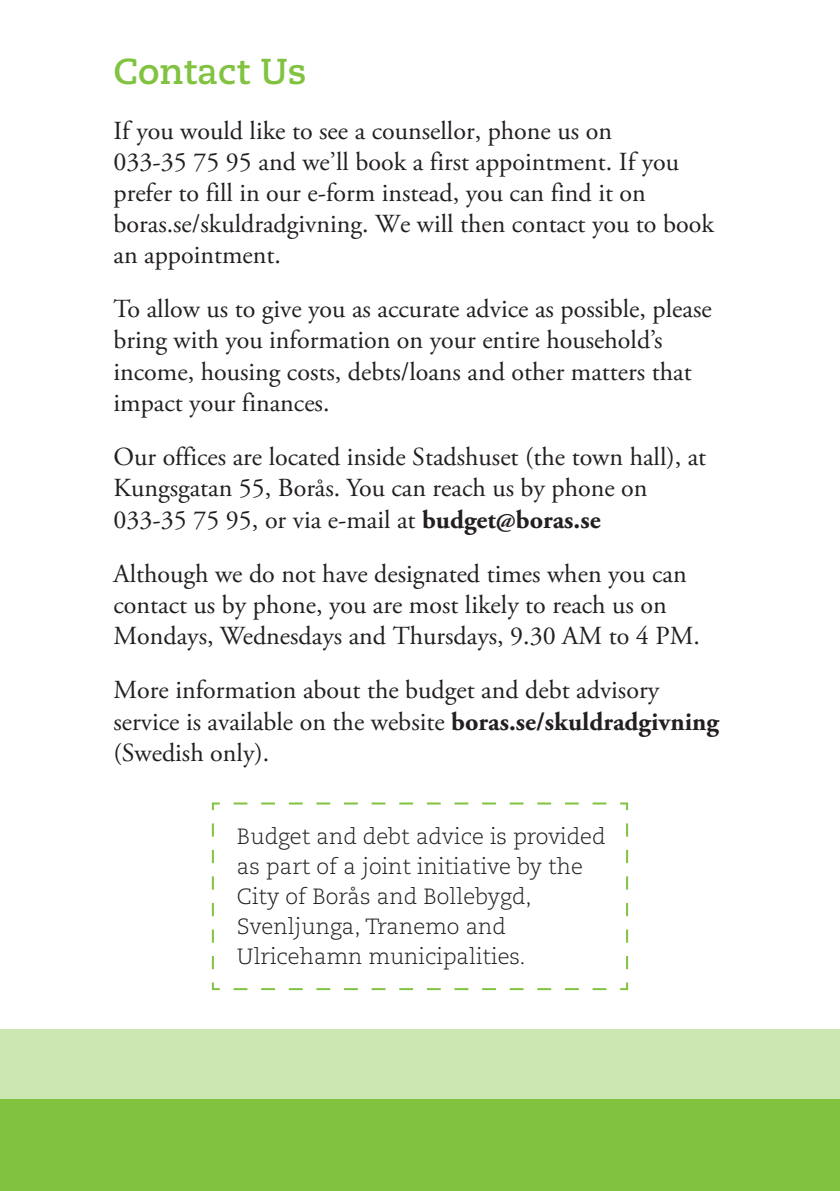
<style>
.page{position:relative;width:840px;height:1191px;background:#fff}
.page>*{position:absolute;margin:0;border:0;box-sizing:border-box;transform-origin:0 0}
.t1{font:700 36px "Caecilia LT Std";color:#81c340}
.t2{font:26px/31.2px "Adobe Garamond Pro";color:#231f20}
.t3{font:300 22px/30px "Caecilia LT Std";color:#231f20}
.s1{font-weight:700}
</style>
<div class="page">
<div style="left:0;top:1029px;width:839px;height:162px;background:#cde7b3"></div>
<svg style="left:211px;top:802px;width:417px;height:189px"></svg>
<div style="left:0;top:1099px;width:839px;height:92px;background:#81c340"></div>
<p class="t1" style="left:113px;top:51px;width:194px">Contact Us</p>
<p class="t2" style="left:113px;top:116px;width:601px">If you would like to see a counsellor, phone us on<br>033-35 75 95 and we’ll book a first appointment. If you prefer to fill in our e-form instead, you can find it on boras.se/skuldradgivning. We will then contact you to book an appointment.</p>
<p class="t2" style="left:113px;top:294px;width:599px">To allow us to give you as accurate advice as possible, please bring with you information on your entire household’s income, housing costs, debts/loans and other matters that impact your finances.</p>
<p class="t2" style="left:113px;top:441px;width:594px">Our offices are located inside Stadshuset (the town hall), at<br>Kungsgatan 55, Borås. You can reach us by phone on<br>033-35 75 95, or via e-mail at <span class="s1">budget@boras.se</span></p>
<p class="t2" style="left:113px;top:559px;width:587px">Although we do not have designated times when you can contact us by phone, you are most likely to reach us on<br>Mondays, Wednesdays and Thursdays, 9.30 AM to 4 PM.</p>
<p class="t2" style="left:113px;top:675px;width:606px">More information about the budget and debt advisory service is available on the website <span class="s1">boras.se/skuldradgivning </span>(Swedish only).</p>
<p class="t3" style="left:237px;top:821px;width:370px">Budget and debt advice is provided as part of a joint initiative by the<br>City of Borås and Bollebygd,</p>
<p class="t3" style="left:237px;top:911px;width:270px">Svenljunga, Tranemo and</p>
<p class="t3" style="left:237px;top:941px;width:290px">Ulricehamn municipalities.</p>
</div>
